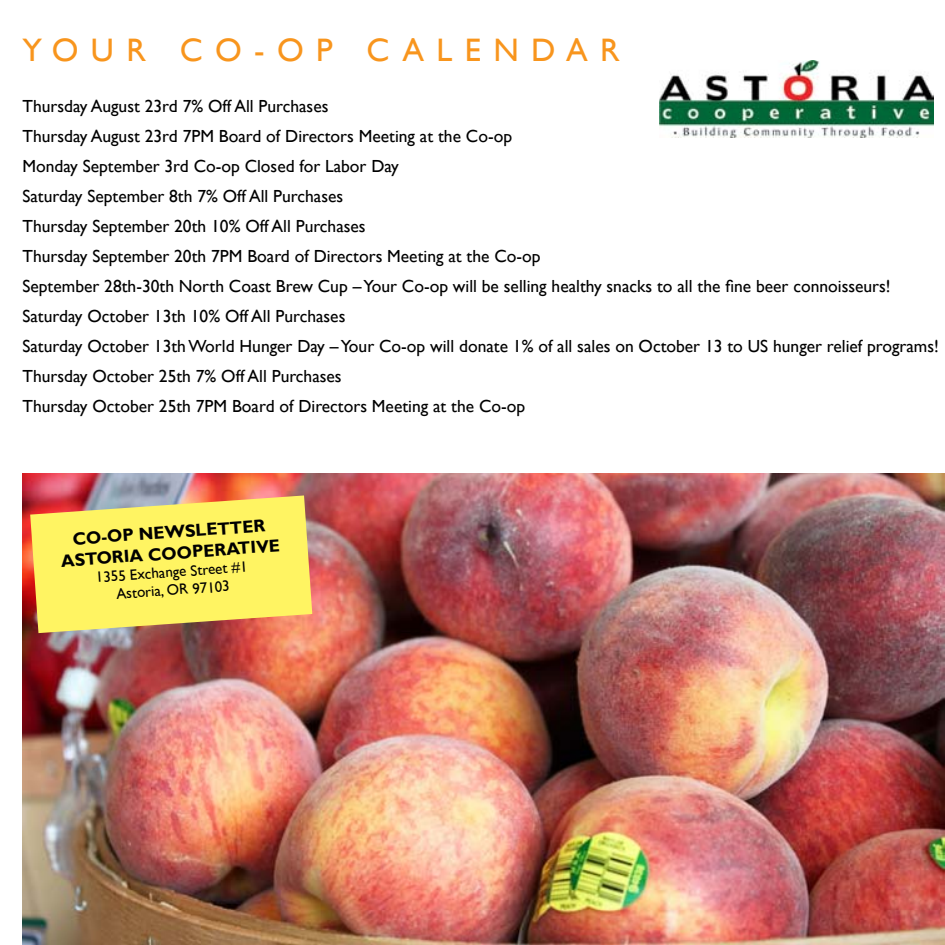
<style>
.page{position:relative;width:945px;height:945px;background:#fff}
.page>*{position:absolute;margin:0;border:0;box-sizing:border-box;transform-origin:0 0}
.t1{font:32.5px "Gill Sans";letter-spacing:.38em;color:#f8951d}
.t2{font:17.5px/30px "Gill Sans";color:#000}
.t3{font:700 17.5px/21px "Gill Sans";color:#000;text-align:center}
.t4{font:15px/18px "Gill Sans";color:#000;text-align:center}
</style>
<div class="page">
<img style="left:22px;top:473px;width:923px;height:472px">
<svg style="left:30px;top:495px;width:282px;height:138px;background:#f4dc62"></svg>
<img style="left:659px;top:60px;width:274px;height:78px">
<h1 class="t1" style="left:22px;top:32px;width:599px">your c o-op Calend ar</h1>
<p class="t2" style="left:22px;top:92px;width:918px">Thursday August 23rd 7% Off All Purchases<br>Thursday August 23rd 7PM Board of Directors Meeting at the Co-op<br>Monday September 3rd Co-op Closed for Labor Day<br>Saturday September 8th 7% Off All Purchases<br>Thursday September 20th 10% Off All Purchases<br>Thursday September 20th 7PM Board of Directors Meeting at the Co-op<br>September 28th-30th North Coast Brew Cup – Your Co-op will be selling healthy snacks to all the fine beer connoisseurs!<br>Saturday October 13th 10% Off All Purchases<br>Saturday October 13th World Hunger Day – Your Co-op will donate 1% of all sales on October 13 to US hunger relief programs!<br>Thursday October 25th 7% Off All Purchases<br>Thursday October 25th 7PM Board of Directors Meeting at the Co-op</p>
<p class="t3" style="left:59px;top:530px;width:221px;rotate:-4deg">co-op new sletter<br>Astoria Cooperative</p>
<p class="t4" style="left:95px;top:569px;width:154px;rotate:-4deg">1355 Exchange Street #1<br>Astoria, OR 97103</p>
</div>
